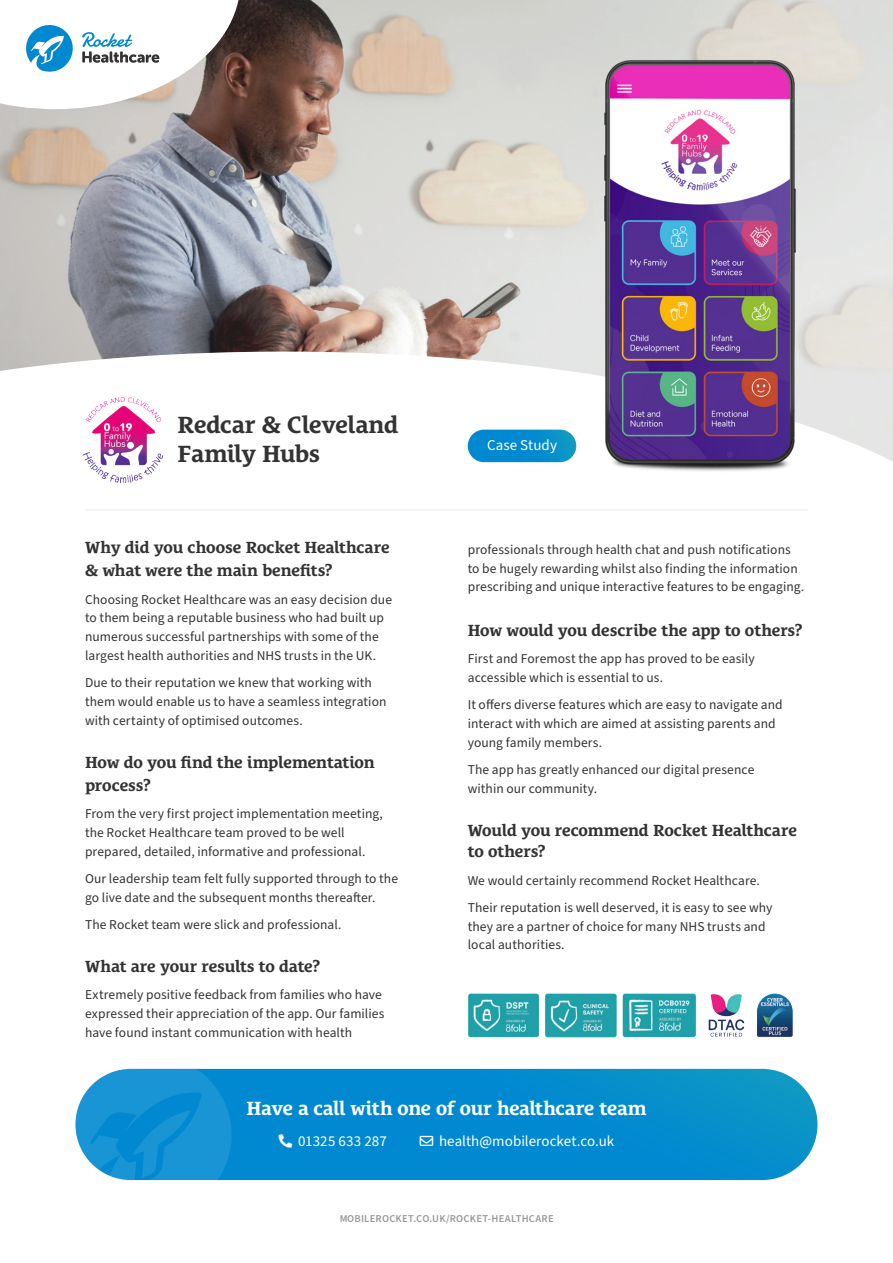
<style>
.page{position:relative;width:893px;height:1263px;background:#fff}
.page>*{position:absolute;margin:0;border:0;box-sizing:border-box;transform-origin:0 0}
.t1{font:700 24px/28.8px "Le Monde Courrier Std";letter-spacing:-.02em;color:#333}
.t2{font:700 19.5px "Le Monde Courrier Std";letter-spacing:-.02em;color:#fff}
.t3{font:700 16.5px/23.2px "Le Monde Courrier Std";letter-spacing:-.015em;color:#333}
.t4{font:15px "Source Sans Pro";letter-spacing:.005em;color:#fff}
.t5{font:13.5px/18.8px "Source Sans Pro";letter-spacing:.005em;color:#333}
.t6{font:600 10.5px "Source Sans Pro";letter-spacing:.02em;color:#333}
</style>
<div class="page">
<img style="left:0;top:0;width:893px;height:352px">
<svg style="left:0;top:352px;width:893px;height:132px"></svg>
<div style="left:468px;top:430px;width:108px;height:32px;background:linear-gradient(to right,#0085d4,#0c95c6);border-radius:16px"></div>
<img style="left:79px;top:393px;width:89px;height:90px">
<svg style="left:0;top:0;width:240px;height:109px"></svg>
<img style="left:468px;top:993px;width:325px;height:45px">
<img style="left:596px;top:37px;width:209px;height:447px">
<div style="left:75px;top:1069px;width:742px;height:111px;background:#0089d0;border-radius:56px"></div>
<svg style="left:75px;top:1069px;width:157px;height:111px"></svg>
<hr style="left:85px;top:509px;width:723px;height:2px;background:#f2f2f2">
<p class="t1" style="left:178px;top:411px;width:222px">Redcar &amp; Cleveland<br>Family Hubs</p>
<p class="t3" style="left:85px;top:536px;width:306px">Why did you choose Rocket Healthcare &amp; what were the main benefits?</p>
<p class="t5" style="left:85px;top:590px;width:308px">Choosing Rocket Healthcare was an easy decision due to them being a reputable business who had built up numerous successful partnerships with some of the largest health authorities and NHS trusts in the UK.</p>
<p class="t5" style="left:85px;top:674px;width:303px">Due to their reputation we knew that working with them would enable us to have a seamless integration with certainty of optimised outcomes.</p>
<p class="t3" style="left:85px;top:750px;width:291px">How do you find the implementation process?</p>
<p class="t5" style="left:85px;top:805px;width:299px">From the very first project implementation meeting, the Rocket Healthcare team proved to be well prepared, detailed, informative and professional.</p>
<p class="t5" style="left:85px;top:869px;width:315px">Our leadership team felt fully supported through to the go live date and the subsequent months thereafter.</p>
<p class="t5" style="left:85px;top:915px;width:258px">The Rocket team were slick and professional.</p>
<p class="t3" style="left:85px;top:954px;width:237px">What are your results to date?</p>
<p class="t5" style="left:85px;top:986px;width:301px">Extremely positive feedback from families who have expressed their appreciation of the app. Our families have found instant communication with health</p>
<p class="t4" style="left:487px;top:435px;width:71px">Case Study</p>
<p class="t5" style="left:468px;top:540px;width:338px">professionals through health chat and push notifications to be hugely rewarding whilst also finding the information prescribing and unique interactive features to be engaging.</p>
<p class="t3" style="left:468px;top:618px;width:337px">How would you describe the app to others?</p>
<p class="t5" style="left:468px;top:650px;width:288px">First and Foremost the app has proved to be easily accessible which is essential to us.</p>
<p class="t5" style="left:468px;top:696px;width:316px">It offers diverse features which are easy to navigate and interact with which are aimed at assisting parents and young family members.</p>
<p class="t5" style="left:468px;top:760px;width:288px">The app has greatly enhanced our digital presence within our community.</p>
<p class="t3" style="left:468px;top:819px;width:331px;line-height:21.8px">Would you recommend Rocket Healthcare to others?</p>
<p class="t5" style="left:468px;top:867px;width:306px;line-height:27.3px">We would certainly recommend Rocket Healthcare.<br>Their reputation is well deserved, it is easy to see why</p>
<p class="t5" style="left:468px;top:917px;width:299px">they are a partner of choice for many NHS trusts and local authorities.</p>
<p class="t2" style="left:246px;top:1097px;width:402px">Have a call with one of our healthcare team</p>
<p class="t4" style="left:298px;top:1131px;width:90px">01325 633 287</p>
<p class="t4" style="left:420px;top:1131px;width:196px">→ health@mobilerocket.co.uk</p>
<p class="t6" style="left:339px;top:1211px;width:216px">MOBILEROCKET.CO.UK/ROCKET-HEALTHCARE</p>
</div>
